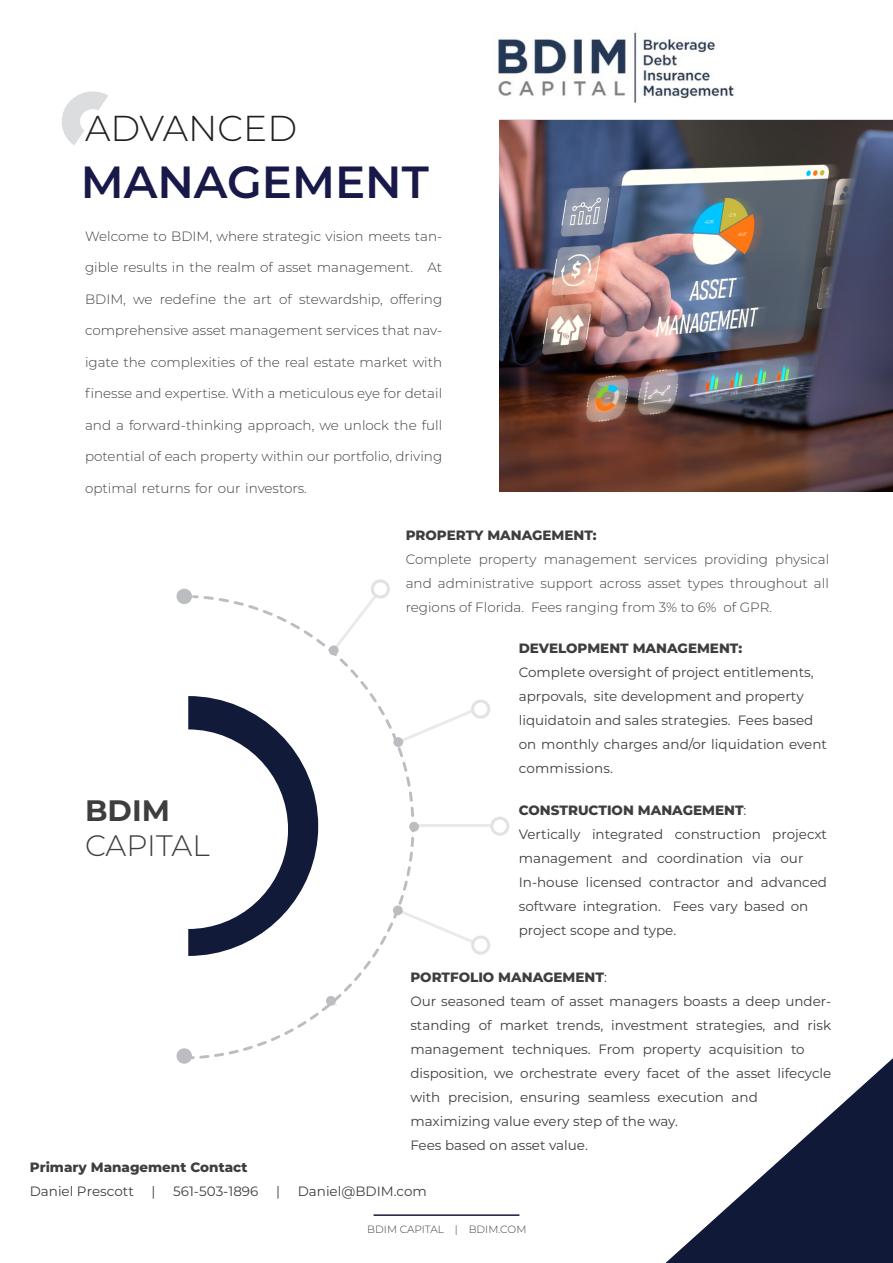
<style>
.page{position:relative;width:893px;height:1263px;background:#fff}
.page>*{position:absolute;margin:0;border:0;box-sizing:border-box;transform-origin:0 0}
.t1{font:600 45px "Montserrat";color:#181948}
.t2{font:300 36px "Montserrat";color:#231f20}
.t3{font:300 29.55px "Montserrat";letter-spacing:-.005em;color:#3e3e3f}
.t4{font:700 29.55px "Montserrat";color:#3e3e3f}
.t5{font:13.5px/24px "Montserrat";color:#3e3e3f}
.t6{font:300 13.5px/24px "Montserrat";color:#3e3e3f}
.t7{font:800 13.5px/24px "Montserrat";color:#3e3e3f}
.t8{font:300 10.5px "Montserrat";color:#3e3e3f}
.s1{font-weight:400}
</style>
<div class="page">
<hr style="left:374px;top:1214px;width:145px;height:2px;background:#1b163a">
<svg style="left:62px;top:91px;width:46px;height:54px"></svg>
<svg style="left:187px;top:595px;width:228px;height:465px"></svg>
<div style="left:177px;top:589px;width:15px;height:15px;background:#bcbdc0;border-radius:50%"></div>
<div style="left:177px;top:1048px;width:15px;height:16px;background:#bcbdc0;border-radius:50%"></div>
<svg style="left:188px;top:696px;width:130px;height:260px"></svg>
<svg style="left:333px;top:592px;width:48px;height:59px"></svg>
<svg style="left:401px;top:706px;width:71px;height:36px"></svg>
<hr style="left:417px;top:824px;width:81px;height:3px;background:#e9eaeb">
<svg style="left:398px;top:909px;width:74px;height:38px"></svg>
<svg style="left:330px;top:998px;width:51px;height:62px"></svg>
<div style="left:372px;top:581px;width:16px;height:16px;background:#fff;border-radius:50%"></div>
<div style="left:371px;top:579px;width:19px;height:19px;border:3px solid #e1e2e4;border-radius:50%"></div>
<div style="left:471px;top:699px;width:19px;height:20px;border:3px solid #e1e2e4;border-radius:50%"></div>
<div style="left:492px;top:818px;width:16px;height:16px;background:#fff;border-radius:50%"></div>
<div style="left:490px;top:817px;width:19px;height:19px;border:3px solid #e1e2e4;border-radius:50%"></div>
<div style="left:471px;top:935px;width:19px;height:20px;border:3px solid #e1e2e4;border-radius:50%"></div>
<img style="left:500px;top:121px;width:393px;height:370px">
<div style="left:329px;top:645px;width:10px;height:10px;background:#bcbdc0;border-radius:50%"></div>
<div style="left:393px;top:737px;width:10px;height:10px;background:#bcbdc0;border-radius:50%"></div>
<div style="left:409px;top:822px;width:10px;height:10px;background:#bcbdc0;border-radius:50%"></div>
<div style="left:393px;top:905px;width:10px;height:10px;background:#bcbdc0;border-radius:50%"></div>
<div style="left:326px;top:996px;width:10px;height:10px;background:#bcbdc0;border-radius:50%"></div>
<img style="left:498px;top:32px;width:236px;height:71px">
<svg style="left:665px;top:1058px;width:228px;height:205px"></svg>
<div style="left:332px;top:1006px;width:68px;height:65px;background:#fff"></div>
<p class="t2" style="left:85px;top:104px;width:214px">ADVANCED</p>
<p class="t1" style="left:81px;top:150px;width:349px">MANAGEMENT</p>
<p class="t6" style="left:85px;top:223px;width:359px">Welcome to BDIM, where strategic vision meets tan-</p>
<p class="t6" style="left:85px;top:255px;width:359px">gible results in the realm of asset management. At</p>
<p class="t6" style="left:85px;top:286px;width:359px">BDIM, we redefine the art of stewardship, offering</p>
<p class="t6" style="left:85px;top:318px;width:359px">comprehensive asset management services that nav-</p>
<p class="t6" style="left:85px;top:349px;width:359px">igate the complexities of the real estate market with</p>
<p class="t6" style="left:85px;top:381px;width:359px">finesse and expertise. With a meticulous eye for detail</p>
<p class="t6" style="left:85px;top:412px;width:359px">and a forward-thinking approach, we unlock the full</p>
<p class="t6" style="left:85px;top:444px;width:359px">potential of each property within our portfolio, driving</p>
<p class="t6" style="left:85px;top:475px;width:223px">optimal returns for our investors.</p>
<p class="t7" style="left:406px;top:523px;width:192px">PROPERTY MANAGEMENT:</p>
<p class="t6" style="left:406px;top:547px;width:425px">Complete property management services providing physical and administrative support across asset types throughout all</p>
<p class="t6" style="left:406px;top:595px;width:368px">regions of Florida. Fees ranging from 3% to 6% of GPR.</p>
<p class="t7" style="left:519px;top:635px;width:225px">DEVELOPMENT MANAGEMENT:</p>
<p class="t5" style="left:519px;top:660px;width:296px">Complete oversight of project entitlements,</p>
<p class="t5" style="left:519px;top:684px;width:286px">aprpovals, site development and property</p>
<p class="t5" style="left:519px;top:708px;width:296px">liquidatoin and sales strategies. Fees based</p>
<p class="t5" style="left:519px;top:732px;width:310px">on monthly charges and/or liquidation event commissions.</p>
<p class="t7" style="left:519px;top:797px;width:229px">CONSTRUCTION MANAGEMENT<span class="s1">:</span></p>
<p class="t5" style="left:519px;top:821px;width:310px">Vertically integrated construction projecxt management and coordination via our</p>
<p class="t5" style="left:519px;top:869px;width:310px">In-house licensed contractor and advanced software integration. Fees vary based on</p>
<p class="t5" style="left:519px;top:917px;width:159px">project scope and type.</p>
<p class="t7" style="left:410px;top:964px;width:198px">PORTFOLIO MANAGEMENT<span class="s1">:</span></p>
<p class="t5" style="left:410px;top:988px;width:422px;text-align:justify">Our seasoned team of asset managers boasts a deep under&shy;standing of market trends, investment strategies, and risk management techniques. From property acquisition to</p>
<p class="t5" style="left:410px;top:1060px;width:422px">disposition, we orchestrate every facet of the asset lifecycle with precision, ensuring seamless execution and</p>
<p class="t5" style="left:410px;top:1108px;width:269px">maximizing value every step of the way.</p>
<p class="t5" style="left:410px;top:1132px;width:179px">Fees based on asset value.</p>
<p class="t4" style="left:85px;top:789px;width:86px">BDIM</p>
<p class="t3" style="left:85px;top:826px;width:126px">CAPITAL</p>
<p class="t7" style="left:30px;top:1154px;width:219px">Primary Management Contact<br><span class="s1">Daniel Prescott</span></p>
<p class="t5" style="left:152px;top:1178px;width:5px">|</p>
<p class="t5" style="left:173px;top:1178px;width:87px">561-503-1896</p>
<p class="t5" style="left:276px;top:1178px;width:5px">|</p>
<p class="t5" style="left:298px;top:1178px;width:131px">Daniel@BDIM.com</p>
<p class="t8" style="left:367px;top:1222px;width:161px">BDIM CAPITAL | BDIM.COM</p>
</div>
